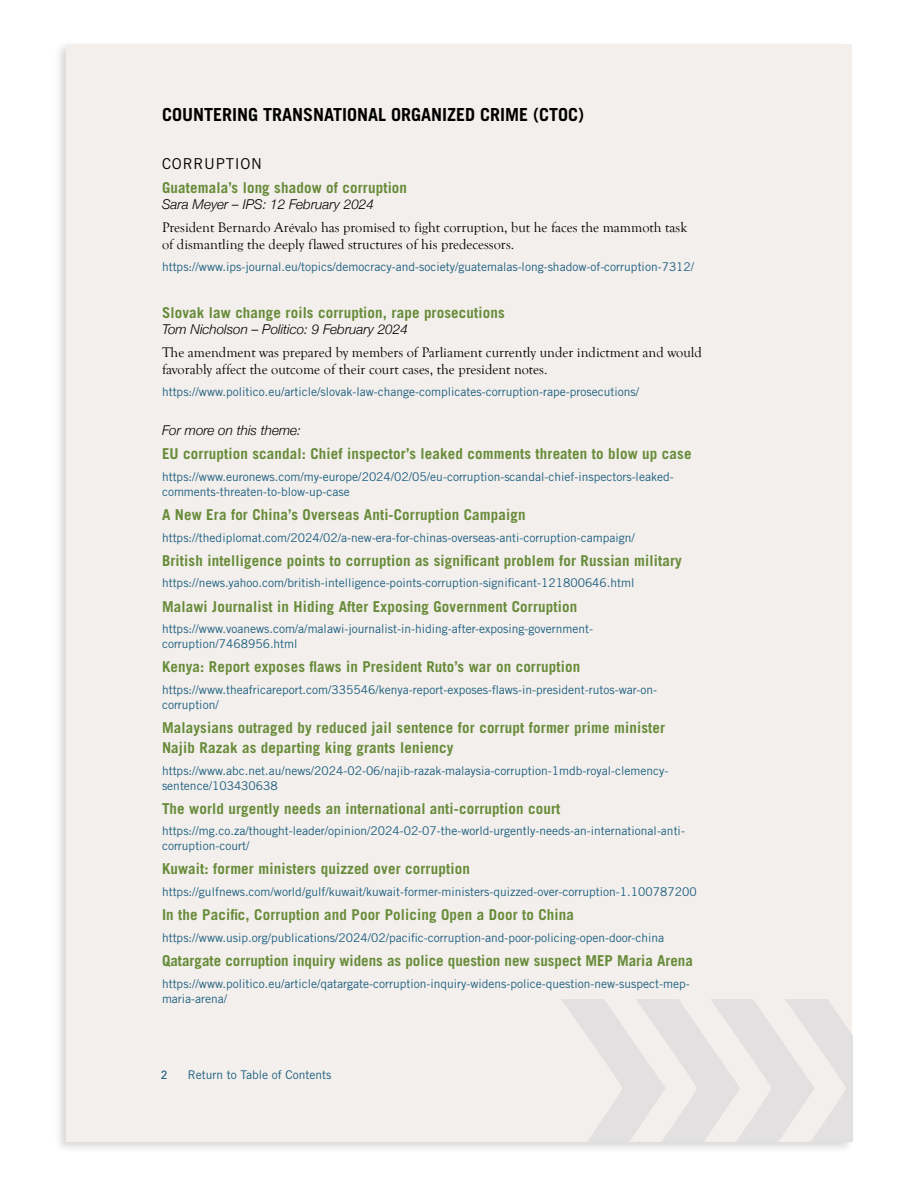
<style>
.page{position:relative;width:918px;height:1188px;background:#fff}
.page>*{position:absolute;margin:0;border:0;box-sizing:border-box;transform-origin:0 0}
.t1{font:700 18px "Trade Gothic LT Std";color:#000}
.t2{font:700 15px/19.5px "Trade Gothic LT Std";letter-spacing:.01em;color:#688b39}
.t3{font:15px "Trade Gothic LT Std";letter-spacing:.05em;color:#000}
.t4{font:14.25px/17.1px "Goudy Old Style T";color:#000}
.t5{font:italic 300 13.5px "Helvetica Neue";color:#000}
.t6{font:12px/15px "Trade Gothic LT Std";color:#1e5f80}
.t7{font:12px "Univers LT Std";color:#1e5f80}
</style>
<div class="page">
<div style="left:53px;top:40px;width:802px;height:1114px;background:#000;opacity:.16"></div>
<div style="left:66px;top:44px;width:786px;height:1098px;background:#f2efec"></div>
<svg style="left:562px;top:999px;width:290px;height:143px"></svg>
<h1 class="t1" style="left:162px;top:104px;width:424px">COUNTERING TRANSNATIONAL ORGANIZED CRIME (CTOC)</h1>
<p class="t3" style="left:162px;top:154px;width:102px">CORRUPTION</p>
<p class="t2" style="left:162px;top:177px;width:247px">Guatemala’s long shadow of corruption</p>
<p class="t5" style="left:162px;top:194px;width:213px">Sara Meyer – IPS: 12 February 2024</p>
<p class="t4" style="left:162px;top:219px;width:527px">President Bernardo Arévalo has promised to fight corruption, but he faces the mammoth task of dismantling the deeply flawed structures of his predecessors.</p>
<p class="t6" style="left:162px;top:259px;width:534px">https://www.ips-journal.eu/topics/democracy-and-society/guatemalas-long-shadow-of-corruption-7312/</p>
<p class="t2" style="left:162px;top:302px;width:344px">Slovak law change roils corruption, rape prosecutions</p>
<p class="t5" style="left:162px;top:319px;width:247px">Tom Nicholson – Politico: 9 February 2024</p>
<p class="t4" style="left:162px;top:344px;width:541px">The amendment was prepared by members of Parliament currently under indictment and would favorably affect the outcome of their court cases, the president notes.</p>
<p class="t6" style="left:162px;top:384px;width:479px">https://www.politico.eu/article/slovak-law-change-complicates-corruption-rape-prosecutions/</p>
<p class="t5" style="left:162px;top:419px;width:141px">For more on this theme:</p>
<p class="t2" style="left:162px;top:444px;width:531px">EU corruption scandal: Chief inspector’s leaked comments threaten to blow up case</p>
<p class="t6" style="left:162px;top:469px;width:513px">https://www.euronews.com/my-europe/2024/02/05/eu-corruption-scandal-chief-inspectors-leaked&shy;comments-threaten-to-blow-up-case</p>
<p class="t2" style="left:162px;top:505px;width:365px">A New Era for China’s Overseas Anti-Corruption Campaign</p>
<p class="t6" style="left:162px;top:530px;width:474px">https://thediplomat.com/2024/02/a-new-era-for-chinas-overseas-anti-corruption-campaign/</p>
<p class="t2" style="left:162px;top:550px;width:521px">British intelligence points to corruption as significant problem for Russian military</p>
<p class="t6" style="left:162px;top:576px;width:474px">https://news.yahoo.com/british-intelligence-points-corruption-significant-121800646.html</p>
<p class="t2" style="left:162px;top:596px;width:417px">Malawi Journalist in Hiding After Exposing Government Corruption</p>
<p class="t6" style="left:162px;top:621px;width:433px">https://www.voanews.com/a/malawi-journalist-in-hiding-after-exposing-government&shy;corruption/7468956.html</p>
<p class="t2" style="left:162px;top:657px;width:420px">Kenya: Report exposes flaws in President Ruto’s war on corruption</p>
<p class="t6" style="left:162px;top:682px;width:497px">https://www.theafricareport.com/335546/kenya-report-exposes-flaws-in-president-rutos-war-on&shy;corruption/</p>
<p class="t2" style="left:162px;top:718px;width:505px">Malaysians outraged by reduced jail sentence for corrupt former prime minister<br>Najib Razak as departing king grants leniency</p>
<p class="t6" style="left:162px;top:763px;width:508px">https://www.abc.net.au/news/2024-02-06/najib-razak-malaysia-corruption-1mdb-royal-clemency&shy;sentence/103430638</p>
<p class="t2" style="left:162px;top:798px;width:400px">The world urgently needs an international anti-corruption court</p>
<p class="t6" style="left:162px;top:823px;width:524px">https://mg.co.za/thought-leader/opinion/2024-02-07-the-world-urgently-needs-an-international-anti&shy;corruption-court/</p>
<p class="t2" style="left:162px;top:859px;width:309px">Kuwait: former ministers quizzed over corruption</p>
<p class="t6" style="left:162px;top:884px;width:536px">https://gulfnews.com/world/gulf/kuwait/kuwait-former-ministers-quizzed-over-corruption-1.100787200</p>
<p class="t2" style="left:162px;top:905px;width:414px">In the Pacific, Corruption and Poor Policing Open a Door to China</p>
<p class="t6" style="left:162px;top:930px;width:504px">https://www.usip.org/publications/2024/02/pacific-corruption-and-poor-policing-open-door-china</p>
<p class="t2" style="left:162px;top:951px;width:532px">Qatargate corruption inquiry widens as police question new suspect MEP Maria Arena</p>
<p class="t6" style="left:162px;top:976px;width:529px">https://www.politico.eu/article/qatargate-corruption-inquiry-widens-police-question-new-suspect-mep&shy;maria-arena/</p>
<p class="t7" style="left:161px;top:1068px;width:8px">2</p>
<p class="t6" style="left:188px;top:1068px;width:145px">Return to Table of Contents</p>
</div>
